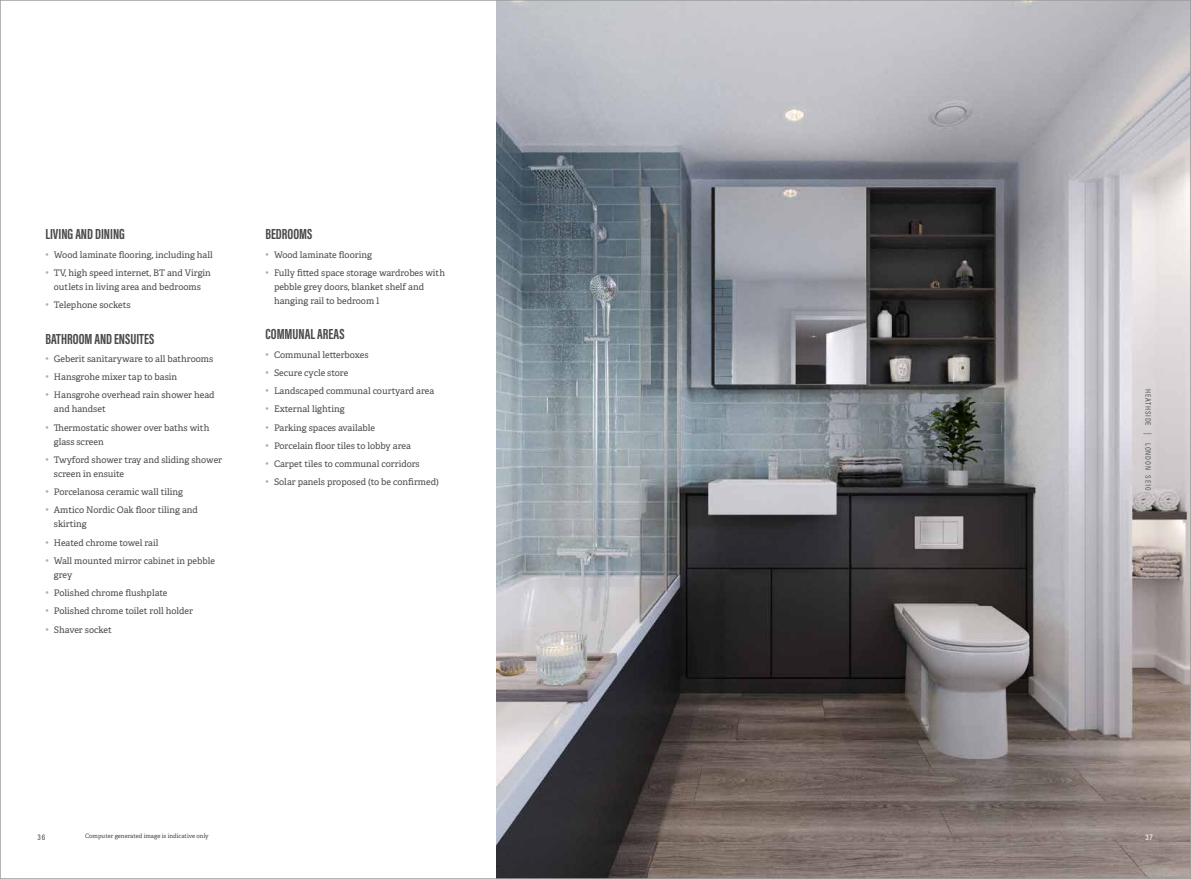
<style>
.page{position:relative;width:1191px;height:879px;background:#fff}
.page>*{position:absolute;margin:0;border:0;box-sizing:border-box;transform-origin:0 0}
.t1{font:700 15px "Acumin Pro Extra Cond";color:#4a4a49}
.t2{font:9px/14px "Adelle";color:#4a4a49}
.t3{font:500 8px "Acumin Pro Cond";letter-spacing:.1em;color:#4a4a49}
.t4{font:500 8px "Acumin Pro Cond";color:#fff}
.t5{font:6px "Adelle";color:#4a4a49}
.s1{color:#a3b1a4}
</style>
<div class="page">
<img style="left:497px;top:2px;width:692px;height:875px">
<h1 class="t1" style="left:45px;top:225px;width:81px">LIVING AND DINING</h1>
<p class="t2" style="left:45px;top:247px;width:169px"><span class="s1">•</span> Wood laminate flooring, including hall</p>
<p class="t2" style="left:45px;top:266px;width:167px;text-align:center"><span class="s1">•</span> TV, high speed internet, BT and Virgin outlets in living area and bedrooms</p>
<p class="t2" style="left:45px;top:298px;width:87px"><span class="s1">•</span> Telephone sockets</p>
<h1 class="t1" style="left:45px;top:329px;width:110px">BATHROOM AND ENSUITES</h1>
<p class="t2" style="left:45px;top:352px;width:169px"><span class="s1">•</span> Geberit sanitaryware to all bathrooms</p>
<p class="t2" style="left:45px;top:370px;width:133px"><span class="s1">•</span> Hansgrohe mixer tap to basin</p>
<p class="t2" style="left:54px;top:388px;width:162px;text-indent:-9px"><span class="s1">•</span> Hansgrohe overhead rain shower head and handset</p>
<p class="t2" style="left:54px;top:420px;width:157px;text-indent:-9px"><span class="s1">•</span> Thermostatic shower over baths with glass screen</p>
<p class="t2" style="left:54px;top:453px;width:170px;text-indent:-9px"><span class="s1">•</span> Twyford shower tray and sliding shower screen in ensuite</p>
<p class="t2" style="left:45px;top:485px;width:139px"><span class="s1">•</span> Porcelanosa ceramic wall tiling</p>
<p class="t2" style="left:54px;top:503px;width:146px;text-indent:-9px"><span class="s1">•</span> Amtico Nordic Oak floor tiling and skirting</p>
<p class="t2" style="left:45px;top:535px;width:115px"><span class="s1">•</span> Heated chrome towel rail</p>
<p class="t2" style="left:54px;top:554px;width:163px;text-indent:-9px"><span class="s1">•</span> Wall mounted mirror cabinet in pebble grey</p>
<p class="t2" style="left:45px;top:586px;width:124px"><span class="s1">•</span> Polished chrome flushplate</p>
<p class="t2" style="left:45px;top:604px;width:149px"><span class="s1">•</span> Polished chrome toilet roll holder</p>
<p class="t2" style="left:45px;top:622px;width:68px"><span class="s1">•</span> Shaver socket</p>
<h1 class="t1" style="left:265px;top:225px;width:48px">BEDROOMS</h1>
<p class="t2" style="left:265px;top:247px;width:108px"><span class="s1">•</span> Wood laminate flooring</p>
<p class="t2" style="left:274px;top:266px;width:172px;text-indent:-9px"><span class="s1">•</span> Fully fitted space storage wardrobes with pebble grey doors, blanket shelf and hanging rail to bedroom 1</p>
<h1 class="t1" style="left:265px;top:325px;width:81px">COMMUNAL AREAS</h1>
<p class="t2" style="left:265px;top:347px;width:105px"><span class="s1">•</span> Communal letterboxes</p>
<p class="t2" style="left:265px;top:366px;width:84px"><span class="s1">•</span> Secure cycle store</p>
<p class="t2" style="left:265px;top:384px;width:170px"><span class="s1">•</span> Landscaped communal courtyard area</p>
<p class="t2" style="left:265px;top:402px;width:81px"><span class="s1">•</span> External lighting</p>
<p class="t2" style="left:265px;top:420px;width:111px"><span class="s1">•</span> Parking spaces available</p>
<p class="t2" style="left:265px;top:439px;width:147px"><span class="s1">•</span> Porcelain floor tiles to lobby area</p>
<p class="t2" style="left:265px;top:457px;width:156px"><span class="s1">•</span> Carpet tiles to communal corridors</p>
<p class="t2" style="left:265px;top:475px;width:175px"><span class="s1">•</span> Solar panels proposed (to be confirmed)</p>
<p class="t3" style="left:1153px;top:389px;width:103px;rotate:90deg">HEATHSIDE | LONDON SE10</p>
<p class="t5" style="left:85px;top:832px;width:125px">Computer generated image is indicative only</p>
<p class="t3" style="left:38px;top:831px;width:9px">36</p>
<p class="t4" style="left:1145px;top:831px;width:9px">37</p>
</div>
